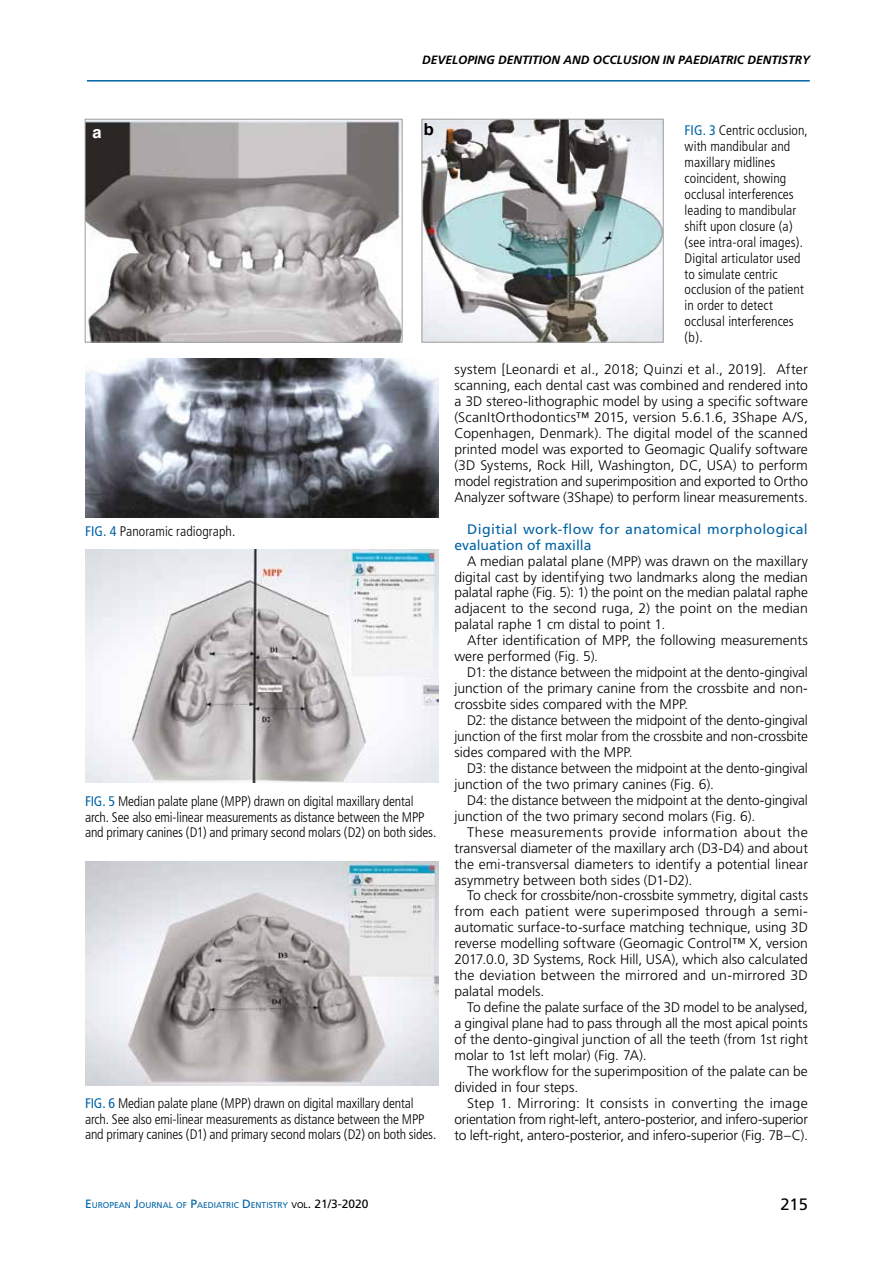
<style>
.page{position:relative;width:893px;height:1263px;background:#fff}
.page>*{position:absolute;margin:0;border:0;box-sizing:border-box;transform-origin:0 0}
.t1{font:16.5px "Frutiger";color:#000}
.t2{font:700 16.5px "Helvetica";color:#fff}
.t3{font:700 16.5px "Helvetica";color:#000}
.t4{font:300 13.8px/15.9px "Frutiger LT Std";color:#000;text-align:justify}
.t5{font:300 condensed 13.8px/15.9px "Frutiger";letter-spacing:-.005em;color:#000}
.t6{font:13.8px/15.9px "Frutiger LT Std";letter-spacing:.02em;color:#0063a5}
.t7{font:italic 700 12px "Frutiger";color:#000}
.t8{font:8.4px "Frutiger";color:#0063a5}
.s1{font-weight:400;color:#0063a5}
.s2{font-size:12px}
.s3{color:#000}
.s4{font-size:12px;color:#000}
</style>
<div class="page">
<hr style="left:87px;top:80px;width:723px;height:2px;background:#0063a5">
<img style="left:87px;top:121px;width:313px;height:219px">
<div style="left:85px;top:119px;width:317px;height:223px;border:1px solid #9d9d9c"></div>
<img style="left:86px;top:358px;width:352px;height:160px">
<img style="left:85px;top:550px;width:353px;height:232px">
<img style="left:85px;top:862px;width:353px;height:223px">
<img style="left:424px;top:121px;width:237px;height:219px">
<div style="left:422px;top:119px;width:241px;height:223px;border:1px solid #9d9d9c"></div>
<p class="t7" style="left:422px;top:53px;width:389px">DEVELOPING DENTITION AND OCCLUSION IN PAEDIATRIC DENTISTRY</p>
<p class="t2" style="left:92px;top:119px;width:11px">a</p>
<p class="t3" style="left:424px;top:115px;width:12px">b</p>
<p class="t5" style="left:85px;top:523px;width:152px"><span class="s1">FIG. 4</span> Panoramic radiograph.</p>
<p class="t5" style="left:85px;top:793px;width:353px"><span class="s1">FIG. 5</span> Median palate plane (MPP) drawn on digital maxillary dental arch. See also emi-linear measurements as distance between the MPP and primary canines (D1) and primary second molars (D2) on both sides.</p>
<p class="t5" style="left:85px;top:1095px;width:353px"><span class="s1">FIG. 6</span> Median palate plane (MPP) drawn on digital maxillary dental arch. See also emi-linear measurements as distance between the MPP and primary canines (D1) and primary second molars (D2) on both sides.</p>
<p class="t5" style="left:685px;top:122px;width:125px"><span class="s1">FIG. 3</span> Centric occlusion, with mandibular and maxillary midlines coincident, showing occlusal interferences leading to mandibular shift upon closure (a) (see intra-oral images).<br>Digital articulator used to simulate centric occlusion of the patient in order to detect occlusal interferences (b).</p>
<p class="t4" style="left:454px;top:362px;width:355px">system [Leonardi et al., 2018; Quinzi et al., 2019]. After scanning, each dental cast was combined and rendered into a 3D stereo-lithographic model by using a specific software (ScanItOrthodontics™ 2015, version 5.6.1.6, 3Shape A/S, Copenhagen, Denmark). The digital model of the scanned printed model was exported to Geomagic Qualify software (3D Systems, Rock Hill, Washington, DC, USA) to perform model registration and superimposition and exported to Ortho Analyzer software (3Shape) to perform linear measurements.</p>
<p class="t6" style="left:454px;top:521px;width:355px;text-indent:13px">Digitial work-flow for anatomical morphological evaluation of maxilla</p>
<p class="t4" style="left:454px;top:553px;width:355px;text-indent:13px">A median palatal plane (MPP) was drawn on the maxillary digital cast by identifying two landmarks along the median palatal raphe (Fig. 5): 1) the point on the median palatal raphe adjacent to the second ruga, 2) the point on the median palatal raphe 1 cm distal to point 1.</p>
<p class="t4" style="left:454px;top:633px;width:355px;text-indent:13px">After identification of MPP, the following measurements were performed (Fig. 5).</p>
<p class="t4" style="left:454px;top:665px;width:355px;text-indent:13px">D1: the distance between the midpoint at the dento-gingival junction of the primary canine from the crossbite and non&shy;crossbite sides compared with the MPP.</p>
<p class="t4" style="left:454px;top:712px;width:355px;text-indent:13px">D2: the distance between the midpoint of the dento-gingival junction of the first molar from the crossbite and non-crossbite sides compared with the MPP.</p>
<p class="t4" style="left:454px;top:760px;width:355px;text-indent:13px">D3: the distance between the midpoint at the dento-gingival junction of the two primary canines (Fig. 6).</p>
<p class="t4" style="left:454px;top:792px;width:355px;text-indent:13px">D4: the distance between the midpoint at the dento-gingival junction of the two primary second molars (Fig. 6).</p>
<p class="t4" style="left:454px;top:824px;width:355px;text-indent:13px">These measurements provide information about the transversal diameter of the maxillary arch (D3-D4) and about the emi-transversal diameters to identify a potential linear asymmetry between both sides (D1-D2).</p>
<p class="t4" style="left:454px;top:888px;width:355px;text-indent:13px">To check for crossbite/non-crossbite symmetry, digital casts from each patient were superimposed through a semi&shy;automatic surface-to-surface matching technique, using 3D reverse modelling software (Geomagic Control™ X, version 2017.0.0, 3D Systems, Rock Hill, USA), which also calculated the deviation between the mirrored and un-mirrored 3D palatal models.</p>
<p class="t4" style="left:454px;top:999px;width:355px;text-indent:13px">To define the palate surface of the 3D model to be analysed, a gingival plane had to pass through all the most apical points of the dento-gingival junction of all the teeth (from 1st right molar to 1st left molar) (Fig. 7A).</p>
<p class="t4" style="left:454px;top:1063px;width:355px;text-indent:13px">The workflow for the superimposition of the palate can be divided in four steps.</p>
<p class="t4" style="left:454px;top:1095px;width:355px;text-indent:13px">Step 1. Mirroring: It consists in converting the image orientation from right-left, antero-posterior, and infero-superior to left-right, antero-posterior, and infero-superior (Fig. 7B–C).</p>
<p class="t8" style="left:85px;top:1200px;width:285px"><span class="s2">E</span>UROPEAN <span class="s2">J</span>OURNAL OF <span class="s2">P</span>AE DIATRIC <span class="s2">D</span> E NTISTRY <span class="s3">VOL</span><span class="s4">. 21/3-2020</span></p>
<p class="t1" style="left:780px;top:1194px;width:29px">215</p>
</div>
